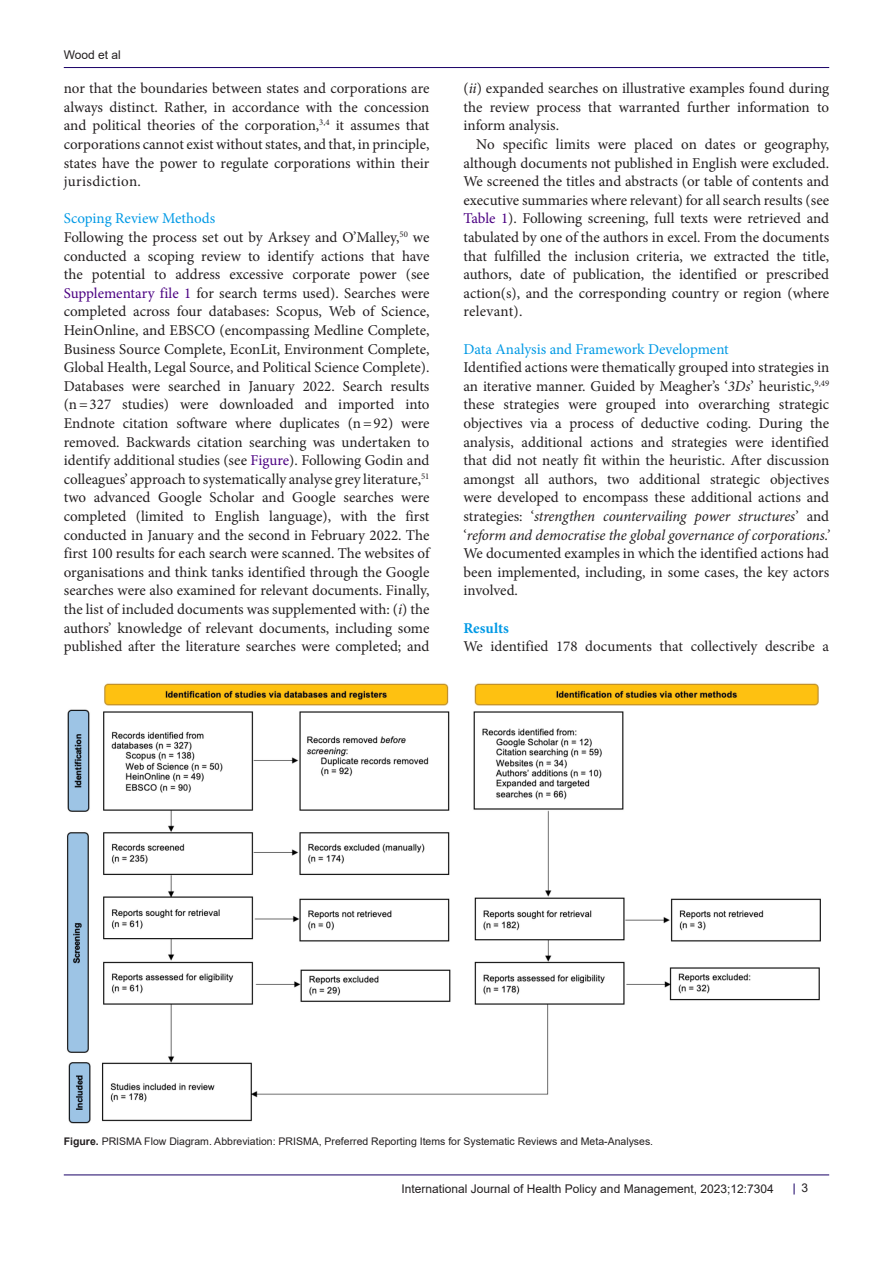
<style>
.page{position:relative;width:893px;height:1263px;background:#fff}
.page>*{position:absolute;margin:0;border:0;box-sizing:border-box;transform-origin:0 0}
.t1{font:15px/18.6px "Minion Pro";color:#231f20;text-align:justify}
.heading_1{font:15px "Minion Pro";letter-spacing:-.005em;color:#0099e5}
.heading_1-2{font:700 15px "Minion Pro";color:#0099e5}
.t2{font:12px "Arial";color:#231f20}
.t3{font:10.5px "Arial";color:#231f20}
.s1{color:#4b0082}
.s2{font-style:italic}
.s3{font-weight:700}
</style>
<div class="page">
<hr style="left:64px;top:67px;width:765px;height:1px;background:#190066">
<hr style="left:64px;top:1175px;width:765px;height:1px;background:#190066">
<img style="left:67px;top:683px;width:754px;height:441px">
<p class="t2" style="left:64px;top:46px;width:59px">Wood et al</p>
<p class="t1" style="left:64px;top:79px;width:367px">nor that the boundaries between states and corporations are always distinct. Rather, in accordance with the concession and political theories of the corporation,<sup>3,4</sup> it assumes that corporations cannot exist without states, and that, in principle, states have the power to regulate corporations within their jurisdiction.</p>
<p class="heading_1" style="left:64px;top:209px;width:153px">Scoping Review Methods</p>
<p class="t1" style="left:64px;top:228px;width:367px">Following the process set out by Arksey and O’Malley,<sup>50</sup> we conducted a scoping review to identify actions that have the potential to address excessive corporate power (see <span class="s1">Supplementary file 1</span> for search terms used). Searches were completed across four databases: Scopus, Web of Science, HeinOnline, and EBSCO (encompassing Medline Complete, Business Source Complete, EconLit, Environment Complete, Global Health, Legal Source, and Political Science Complete).<br>Databases were searched in January 2022. Search results (n=327 studies) were downloaded and imported into Endnote citation software where duplicates (n=92) were removed. Backwards citation searching was undertaken to identify additional studies (see <span class="s1">Figure</span>). Following Godin and colleagues’ approach to systematically analyse grey literature,<sup>51 </sup>two advanced Google Scholar and Google searches were completed (limited to English language), with the first conducted in January and the second in February 2022. The first 100 results for each search were scanned. The websites of organisations and think tanks identified through the Google searches were also examined for relevant documents. Finally, the list of included documents was supplemented with: (<span class="s2">i</span>) the authors’ knowledge of relevant documents, including some published after the literature searches were completed; and</p>
<p class="t1" style="left:463px;top:79px;width:367px">(<span class="s2">ii</span>) expanded searches on illustrative examples found during the review process that warranted further information to inform analysis.</p>
<p class="t1" style="left:463px;top:135px;width:367px;text-indent:13px">No specific limits were placed on dates or geography, although documents not published in English were excluded.<br>We screened the titles and abstracts (or table of contents and executive summaries where relevant) for all search results (see <span class="s1">Table 1</span>). Following screening, full texts were retrieved and tabulated by one of the authors in excel. From the documents that fulfilled the inclusion criteria, we extracted the title, authors, date of publication, the identified or prescribed action(s), and the corresponding country or region (where relevant).</p>
<p class="heading_1" style="left:463px;top:339px;width:267px">Data Analysis and Framework Development</p>
<p class="t1" style="left:463px;top:358px;width:367px">Identified actions were thematically grouped into strategies in an iterative manner. Guided by Meagher’s ‘<span class="s2">3Ds</span>’ heuristic,<sup>9,49 </sup>these strategies were grouped into overarching strategic objectives via a process of deductive coding. During the analysis, additional actions and strategies were identified that did not neatly fit within the heuristic. After discussion amongst all authors, two additional strategic objectives were developed to encompass these additional actions and strategies: ‘<span class="s2">strengthen countervailing power structures</span>’ and ‘<span class="s2">reform and democratise the global governance of corporations.’ </span>We documented examples in which the identified actions had been implemented, including, in some cases, the key actors involved.</p>
<p class="heading_1-2" style="left:463px;top:617px;width:47px">Results</p>
<p class="t1" style="left:463px;top:637px;width:367px">We identified 178 documents that collectively describe a</p>
<p class="t3" style="left:64px;top:1134px;width:591px"><span class="s3">Figure.</span> PRISMA Flow Diagram. Abbreviation: PRISMA, Preferred Reporting Items for Systematic Reviews and Meta-Analyses.</p>
<p class="t2" style="left:402px;top:1180px;width:374px">International Journal of Health Policy and Management, 2023;12:7304</p>
<p class="t2" style="left:801px;top:1180px;width:8px">3</p>
</div>
